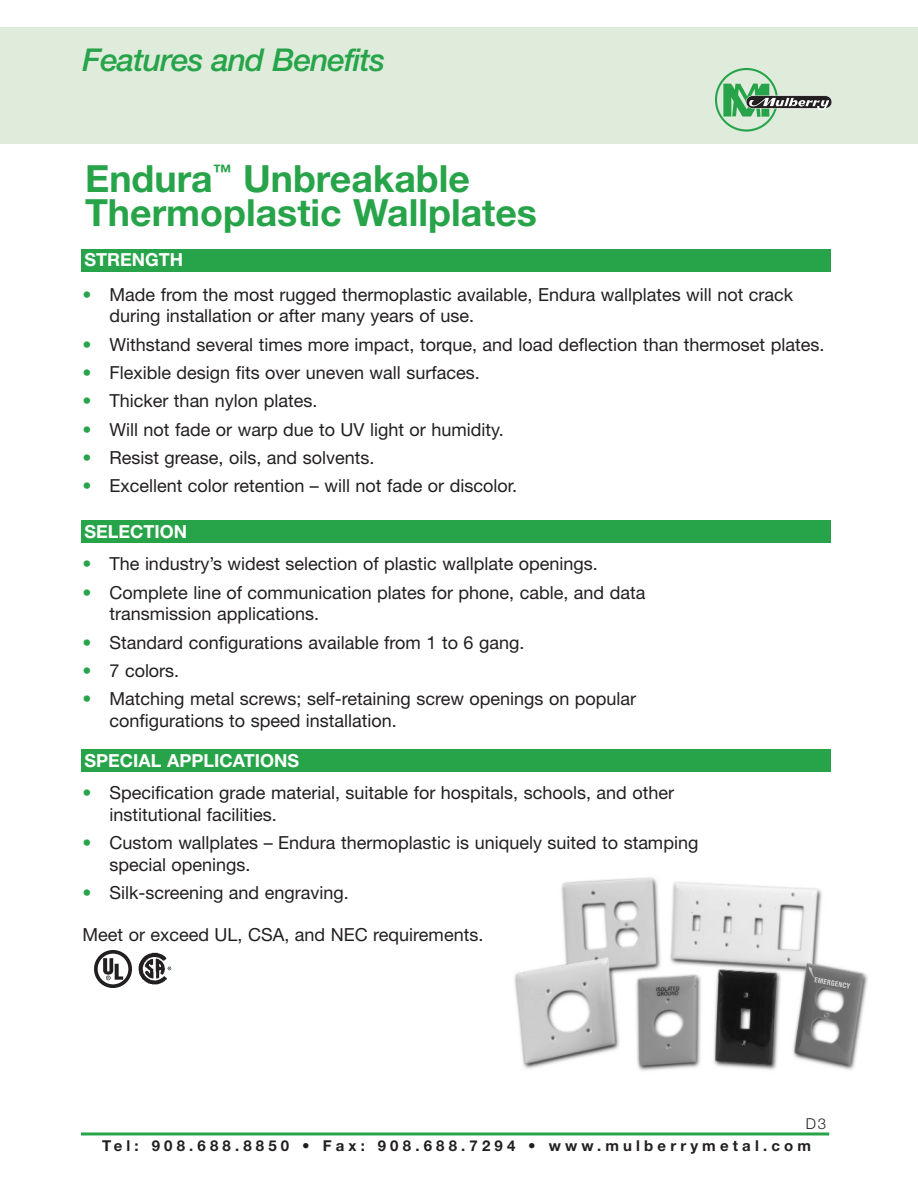
<style>
.page{position:relative;width:918px;height:1188px;background:#fff}
.page>*{position:absolute;margin:0;border:0;box-sizing:border-box;transform-origin:0 0}
.t1{font:700 37.5px/34.2px "Helvetica Neue";color:#27a449}
.t2{font:italic 500 31.5px "Helvetica Neue";letter-spacing:-.03em;color:#27a449}
.t3{font:18px/21.6px "Helvetica Neue";color:#231f20}
.t4{font:700 18px "Helvetica Neue";color:#fff}
.t5{font:700 15px "Helvetica Neue";letter-spacing:.28em;color:#231f20}
.t6{font:300 15px "Helvetica Neue";color:#231f20}
.s1{color:#27a449}
</style>
<div class="page">
<div style="left:0;top:27px;width:918px;height:116px;background:#dfecdc"></div>
<hr style="left:81px;top:1132px;width:748px;height:3px;background:#27a449">
<img style="left:715px;top:69px;width:83px;height:63px">
<div style="left:746px;top:96px;width:86px;height:13px;border:1px solid #fff;border-radius:7px"></div>
<img style="left:748px;top:96px;width:84px;height:17px">
<div style="left:81px;top:249px;width:749px;height:23px;background:#27a449"></div>
<div style="left:81px;top:520px;width:749px;height:23px;background:#27a449"></div>
<div style="left:81px;top:749px;width:749px;height:23px;background:#27a449"></div>
<img style="left:138px;top:952px;width:34px;height:33px">
<img style="left:94px;top:951px;width:37px;height:37px">
<img style="left:514px;top:877px;width:354px;height:194px">
<h2 class="t2" style="left:83px;top:49px;width:304px">Features and Benefits</h2>
<h1 class="t1" style="left:85px;top:164px;width:453px">Endura<sup>™</sup> Unbreakable<br>Thermoplastic Wallplates</h1>
<p class="t4" style="left:85px;top:254px;width:100px">STRENGTH</p>
<p class="t3" style="left:109px;top:285px;width:685px;text-indent:-27px"><span class="s1">•</span> Made from the most rugged thermoplastic available, Endura wallplates will not crack during installation or after many years of use.</p>
<p class="t3" style="left:82px;top:335px;width:743px"><span class="s1">•</span> Withstand several times more impact, torque, and load deflection than thermoset plates.</p>
<p class="t3" style="left:82px;top:364px;width:399px"><span class="s1">•</span> Flexible design fits over uneven wall surfaces.</p>
<p class="t3" style="left:82px;top:392px;width:236px"><span class="s1">•</span> Thicker than nylon plates.</p>
<p class="t3" style="left:82px;top:420px;width:423px"><span class="s1">•</span> Will not fade or warp due to UV light or humidity.</p>
<p class="t3" style="left:82px;top:449px;width:293px"><span class="s1">•</span> Resist grease, oils, and solvents.</p>
<p class="t3" style="left:82px;top:477px;width:436px"><span class="s1">•</span> Excellent color retention – will not fade or discolor.</p>
<p class="t4" style="left:85px;top:525px;width:104px">SELECTION</p>
<p class="t3" style="left:82px;top:555px;width:517px"><span class="s1">•</span> The industry’s widest selection of plastic wallplate openings.</p>
<p class="t3" style="left:110px;top:583px;width:537px;text-indent:-27px"><span class="s1">•</span> Complete line of communication plates for phone, cable, and data transmission applications.</p>
<p class="t3" style="left:82px;top:633px;width:443px"><span class="s1">•</span> Standard configurations available from 1 to 6 gang.</p>
<p class="t3" style="left:82px;top:661px;width:98px"><span class="s1">•</span> 7 colors.</p>
<p class="t3" style="left:110px;top:690px;width:528px;text-indent:-27px"><span class="s1">•</span> Matching metal screws; self-retaining screw openings on popular configurations to speed installation.</p>
<p class="t4" style="left:85px;top:754px;width:216px">SPECIAL APPLICATIONS</p>
<p class="t3" style="left:110px;top:784px;width:566px;text-indent:-27px"><span class="s1">•</span> Specification grade material, suitable for hospitals, schools, and other institutional facilities.</p>
<p class="t3" style="left:110px;top:834px;width:590px;text-indent:-27px"><span class="s1">•</span> Custom wallplates – Endura thermoplastic is uniquely suited to stamping special openings.</p>
<p class="t3" style="left:82px;top:884px;width:268px"><span class="s1">•</span> Silk-screening and engraving.</p>
<p class="t3" style="left:82px;top:925px;width:402px">Meet or exceed UL, CSA, and NEC requirements.</p>
<p class="t6" style="left:806px;top:1119px;width:22px">D3</p>
<p class="t5" style="left:102px;top:1140px;width:710px">Tel: 908.688.8850 • Fax: 908.688.7294 • www.mulberrymetal.com</p>
</div>
